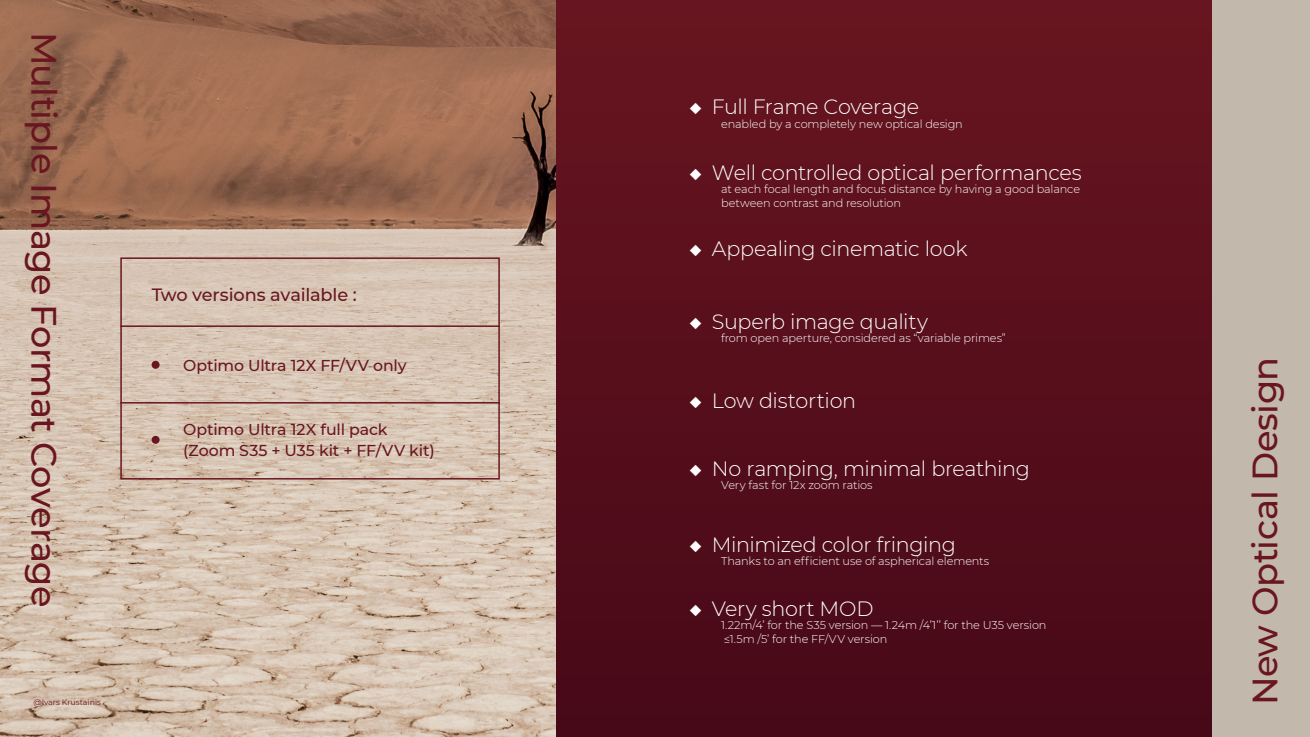
<style>
.page{position:relative;width:1310px;height:737px;background:#fff}
.page>*{position:absolute;margin:0;border:0;box-sizing:border-box;transform-origin:0 0}
.t1{font:500 35.18px "Montserrat";letter-spacing:-.02em;color:#691620}
.t2{font:300 20.74px "Montserrat";letter-spacing:-.015em;color:#fff}
.t3{font:500 17.76px "Montserrat";letter-spacing:-.01em;color:#691620}
.t4{font:500 15.75px/21px "Montserrat";letter-spacing:-.01em;color:#691620}
.t5{font:300 11.29px/13.2px "Montserrat";letter-spacing:-.01em;color:#fff}
.t6{font:7.88px "Montserrat";color:#691620}
</style>
<div class="page">
<img style="left:0;top:0;width:556px;height:737px">
<div style="left:1196px;top:0;width:114px;height:737px;background:#c3b8ac"></div>
<div style="left:120px;top:257px;width:380px;height:222px;border:2px solid #691620"></div>
<hr style="left:120px;top:325px;width:380px;height:2px;background:#691620">
<hr style="left:120px;top:402px;width:380px;height:1px;background:#691620">
<div style="left:152px;top:361px;width:8px;height:8px;background:#691620;border-radius:50%"></div>
<div style="left:152px;top:436px;width:8px;height:8px;background:#691620;border-radius:50%"></div>
<div style="left:556px;top:0;width:655px;height:737px;background:linear-gradient(to bottom,#681520,#470817)"></div>
<h1 class="t1" style="left:61px;top:32px;width:577px;rotate:90deg">Multiple Image Format Coverage</h1>
<p class="t6" style="left:34px;top:699px;width:69px">@Ivars Krustainis</p>
<h3 class="t3" style="left:152px;top:286px;width:207px">Two versions available :</h3>
<h3 class="t4" style="left:183px;top:355px;width:225px">Optimo Ultra 12X FF/VV only</h3>
<h3 class="t4" style="left:183px;top:419px;width:253px">Optimo Ultra 12X full pack (Zoom S35 + U35 kit + FF/VV kit)</h3>
<h2 class="t2" style="left:689px;top:93px;width:231px">◆ Full Frame Coverage</h2>
<p class="t5" style="left:721px;top:118px;width:243px">enabled by a completely new optical design</p>
<h2 class="t2" style="left:689px;top:159px;width:394px">◆ Well controlled optical performances</h2>
<p class="t5" style="left:721px;top:184px;width:360px">at each focal length and focus distance by having a good balance between contrast and resolution</p>
<h2 class="t2" style="left:689px;top:234px;width:279px">◆ Appealing cinematic look</h2>
<h2 class="t2" style="left:689px;top:307px;width:240px">◆ Superb image quality</h2>
<p class="t5" style="left:721px;top:332px;width:286px">from open aperture, considered as “variable primes”</p>
<h2 class="t2" style="left:689px;top:386px;width:168px">◆ Low distortion</h2>
<h2 class="t2" style="left:689px;top:454px;width:342px">◆ No ramping, minimal breathing</h2>
<p class="t5" style="left:721px;top:479px;width:153px">Very fast for 12x zoom ratios</p>
<h2 class="t2" style="left:689px;top:531px;width:268px">◆ Minimized color fringing</h2>
<p class="t5" style="left:721px;top:554px;width:270px">Thanks to an efficient use of aspherical elements</p>
<h2 class="t2" style="left:689px;top:594px;width:185px">◆ Very short MOD</h2>
<p class="t5" style="left:721px;top:618px;width:327px">1.22m/4’ for the S35 version — 1.24m /4’1’’ for the U35 version ≤1.5m /5’ for the FF/VV version</p>
<h1 class="t1" style="left:1247px;top:705px;width:350px;rotate:-90deg">New Optical Design</h1>
</div>
